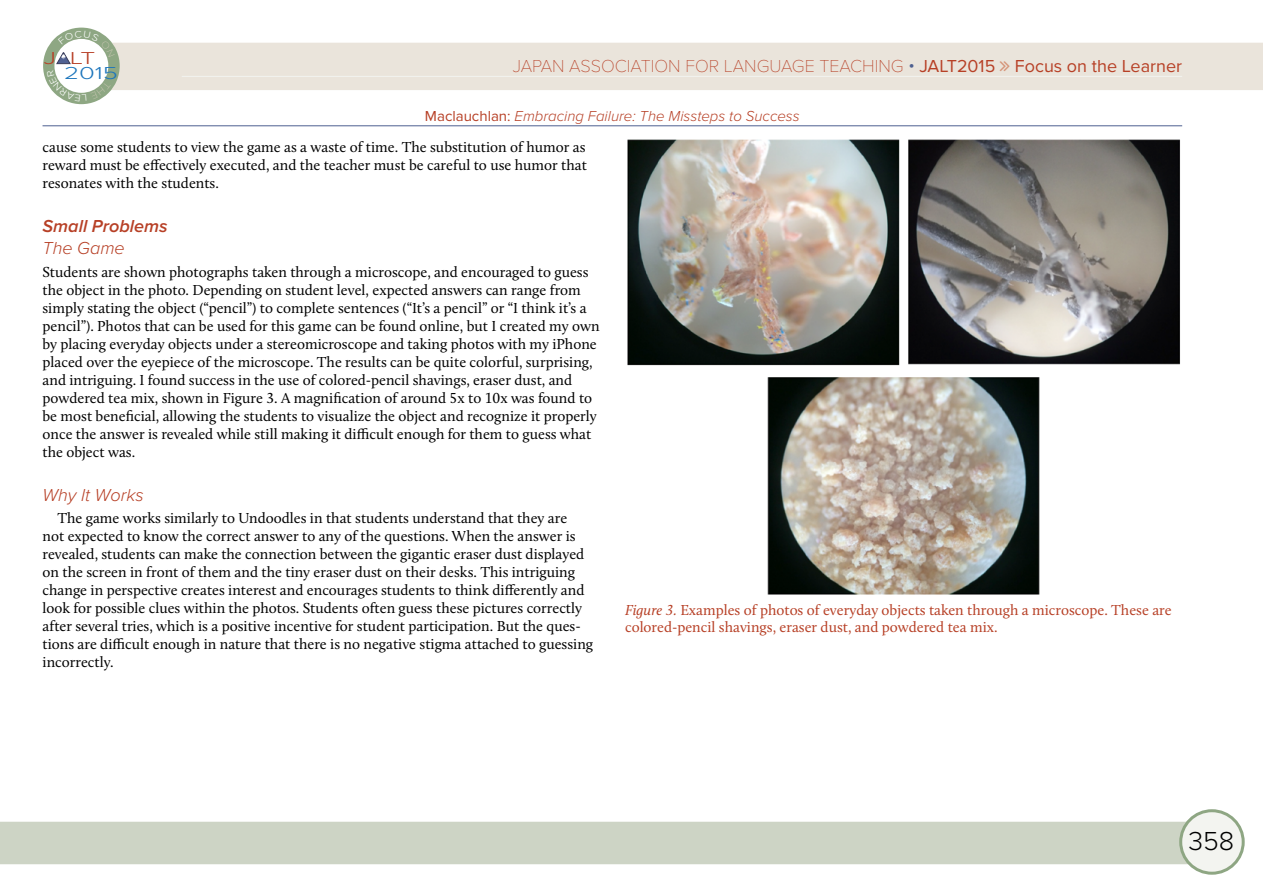
<style>
.page{position:relative;width:1263px;height:893px;background:#fff}
.page>*{position:absolute;margin:0;border:0;box-sizing:border-box;transform-origin:0 0}
.t1{font:300 27px "Proxima Nova";color:#000}
.t2{font:100 18px "Proxima Nova T";color:#b74026}
.t3{font:italic 300 18px "Proxima Nova";color:#b74026}
.t4{font:italic 600 18px "Proxima Nova";color:#b74026}
.t5{font:300 18px "Proxima Nova";color:#1c75bc;scale:1.45 1}
.t6{font:300 18px "Proxima Nova";color:#b73f26;scale:1.46 1}
.t7{font:15px/18px "Calluna";color:#000}
.t8{font:15px/16.5px "Calluna";color:#b74026}
.t9{font:italic 300 15px "Proxima Nova";color:#b74026}
.s1{font-family:"Proxima Nova";font-weight:300;color:#4e6090}
.s2{font-family:"Proxima Nova";font-weight:400}
.s3{font-weight:400;font-style:normal}
.s4{font-style:italic}
</style>
<div class="page">
<div style="left:0;top:822px;width:1190px;height:42px;background:#cdd4c5"></div>
<div style="left:1181px;top:811px;width:62px;height:62px;background:#f3f4f0;border-radius:50%"></div>
<div style="left:1179px;top:809px;width:66px;height:66px;border:3px solid #8ea683;border-radius:50%"></div>
<div style="left:120px;top:43px;width:1143px;height:47px;background:#eae4db"></div>
<hr style="left:182px;top:76px;width:1000px;height:1px;background:#f3f4f0">
<hr style="left:43px;top:126px;width:1139px;height:1px;background:#4e6090">
<img style="left:627px;top:139px;width:553px;height:456px">
<svg style="left:1000px;top:61px;width:10px;height:10px"></svg>
<svg style="left:43px;top:28px;width:77px;height:76px"></svg>
<p class="t6" style="left:44px;top:48px;width:37px">J LT</p>
<p class="t5" style="left:64px;top:63px;width:39px">2015</p>
<p class="t2" style="left:513px;top:55px;width:671px">JAPAN ASSOCIATION FOR LANGUAGE TEACHING <span class="s1">•</span> <span class="s2">JALT2015 Focus on the Learner</span></p>
<p class="t9" style="left:425px;top:108px;width:376px"><span class="s3">Maclauchlan:</span> Embracing Failure: The Missteps to Success</p>
<p class="t7" style="left:43px;top:137px;width:546px;text-align:justify">cause some students to view the game as a waste of time. The substitution of humor as reward must be effectively executed, and the teacher must be careful to use humor that resonates with the students.</p>
<p class="t4" style="left:43px;top:216px;width:127px">Small Problems</p>
<p class="t3" style="left:43px;top:238px;width:84px">The Game</p>
<p class="t7" style="left:43px;top:262px;width:559px">Students are shown photographs taken through a microscope, and encouraged to guess the object in the photo. Depending on student level, expected answers can range from simply stating the object (“pencil”) to complete sentences (“It’s a pencil” or “I think it’s a pencil”). Photos that can be used for this game can be found online, but I created my own by placing everyday objects under a stereomicroscope and taking photos with my iPhone placed over the eyepiece of the microscope. The results can be quite colorful, surprising, and intriguing. I found success in the use of colored-pencil shavings, eraser dust, and powdered tea mix, shown in Figure 3. A magnification of around 5x to 10x was found to be most beneficial, allowing the students to visualize the object and recognize it properly once the answer is revealed while still making it difficult enough for them to guess what the object was.</p>
<p class="t3" style="left:43px;top:485px;width:103px">Why It Works</p>
<p class="t7" style="left:43px;top:509px;width:552px;text-indent:15px">The game works similarly to Undoodles in that students understand that they are<br>not expected to know the correct answer to any of the questions. When the answer is revealed, students can make the connection between the gigantic eraser dust displayed on the screen in front of them and the tiny eraser dust on their desks. This intriguing change in perspective creates interest and encourages students to think differently and look for possible clues within the photos. Students often guess these pictures correctly after several tries, which is a positive incentive for student participation. But the ques&shy;tions are difficult enough in nature that there is no negative stigma attached to guessing incorrectly.</p>
<p class="t8" style="left:625px;top:602px;width:548px"><span class="s4">Figure 3.</span> Examples of photos of everyday objects taken through a microscope. These are colored-pencil shavings, eraser dust, and powdered tea mix.</p>
<h1 class="t1" style="left:1188px;top:825px;width:47px">358</h1>
</div>
